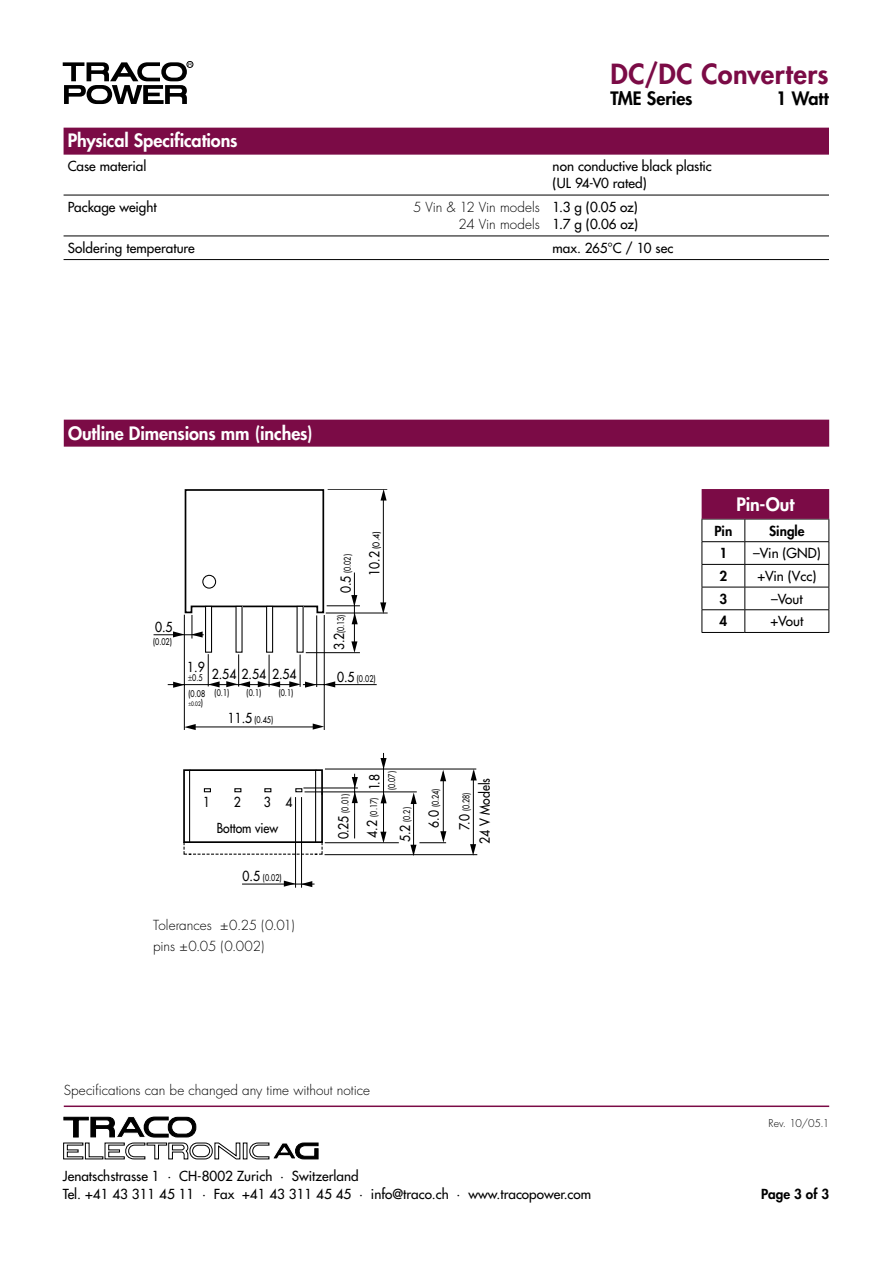
<style>
.page{position:relative;width:893px;height:1263px;background:#fff}
.page>*{position:absolute;margin:0;border:0;box-sizing:border-box;transform-origin:0 0}
.t1{font:800 27px "Futura";letter-spacing:.015em;color:#7b0b46}
.t2{font:800 18px "Futura";letter-spacing:-.01em;color:#fff}
.t3{font:800 18px "Futura";letter-spacing:-.005em;color:#000}
.t4{font:13.5px/18px "Futura";color:#000}
.t5{font:300 13.5px/17.2px "Futura";color:#000;text-align:right}
.t6{font:13.5px "Futura";color:#000;scale:.9 1}
.t7{font:800 13.5px "Futura";color:#000}
.t8{font:300 10.5px "Futura";letter-spacing:-.005em;color:#000}
.t9{font:9px "Futura";color:#000;scale:.8 1}
.t10{font:9px "Futura";color:#000}
.t11{font:6px "Futura";color:#000;scale:.8 1}
.s1{font-weight:400}
.s2{font-size:13.5px}
.s3{font-size:9px}
.s4{font-size:8.7px}
</style>
<div class="page">
<div style="left:187px;top:61px;width:6px;height:7px;border:1px solid #000;border-radius:50%"></div>
<svg style="left:63px;top:62px;width:129px;height:42px"></svg>
<hr style="left:64px;top:1105px;width:765px;height:2px;background:#7b0b46">
<svg style="left:63px;top:1116px;width:256px;height:44px"></svg>
<div style="left:64px;top:128px;width:765px;height:27px;background:#7b0b46"></div>
<hr style="left:64px;top:195px;width:765px;height:1px;background:#000">
<hr style="left:64px;top:236px;width:765px;height:1px;background:#000">
<hr style="left:64px;top:259px;width:765px;height:1px;background:#000">
<div style="left:64px;top:420px;width:765px;height:27px;background:#7b0b46"></div>
<hr style="left:154px;top:634px;width:50px;height:1px;background:#000">
<hr style="left:305px;top:792px;width:112px;height:1px;background:#000">
<hr style="left:325px;top:769px;width:151px;height:1px;background:#000">
<hr style="left:327px;top:605px;width:33px;height:1px;background:#000">
<hr style="left:354px;top:774px;width:1px;height:64px;background:#000">
<hr style="left:295px;top:797px;width:1px;height:91px;background:#000">
<hr style="left:301px;top:797px;width:1px;height:91px;background:#000">
<hr style="left:242px;top:884px;width:73px;height:1px;background:#000">
<svg style="left:470px;top:844px;width:6px;height:12px"></svg>
<svg style="left:440px;top:770px;width:6px;height:11px"></svg>
<hr style="left:326px;top:613px;width:62px;height:1px;background:#000">
<hr style="left:328px;top:489px;width:59px;height:1px;background:#000">
<svg style="left:380px;top:602px;width:6px;height:12px"></svg>
<svg style="left:380px;top:489px;width:7px;height:11px"></svg>
<hr style="left:383px;top:494px;width:1px;height:110px;background:#000">
<hr style="left:354px;top:572px;width:1px;height:75px;background:#000">
<svg style="left:351px;top:595px;width:6px;height:11px"></svg>
<hr style="left:303px;top:684px;width:74px;height:1px;background:#000">
<hr style="left:168px;top:684px;width:130px;height:1px;background:#000">
<hr style="left:306px;top:652px;width:54px;height:1px;background:#000">
<svg style="left:352px;top:613px;width:6px;height:11px"></svg>
<svg style="left:351px;top:641px;width:6px;height:12px"></svg>
<svg style="left:284px;top:880px;width:11px;height:7px"></svg>
<svg style="left:301px;top:881px;width:11px;height:6px"></svg>
<hr style="left:325px;top:854px;width:152px;height:1px;background:#000">
<hr style="left:473px;top:771px;width:1px;height:76px;background:#000">
<svg style="left:471px;top:769px;width:6px;height:11px"></svg>
<hr style="left:443px;top:772px;width:1px;height:67px;background:#000">
<hr style="left:413px;top:798px;width:1px;height:47px;background:#000">
<svg style="left:411px;top:792px;width:6px;height:12px"></svg>
<svg style="left:410px;top:831px;width:36px;height:25px"></svg>
<hr style="left:383px;top:753px;width:1px;height:81px;background:#000">
<svg style="left:381px;top:792px;width:6px;height:11px"></svg>
<svg style="left:380px;top:832px;width:6px;height:10px"></svg>
<svg style="left:380px;top:758px;width:7px;height:11px"></svg>
<hr style="left:303px;top:788px;width:55px;height:1px;background:#000">
<svg style="left:352px;top:777px;width:6px;height:26px"></svg>
<hr style="left:325px;top:842px;width:74px;height:1px;background:#000">
<hr style="left:702px;top:519px;width:43px;height:1px;background:#000">
<hr style="left:745px;top:519px;width:84px;height:1px;background:#000">
<hr style="left:702px;top:541px;width:43px;height:1px;background:#000">
<hr style="left:745px;top:541px;width:84px;height:1px;background:#000">
<hr style="left:702px;top:564px;width:43px;height:1px;background:#000">
<hr style="left:745px;top:564px;width:84px;height:1px;background:#000">
<hr style="left:702px;top:587px;width:43px;height:1px;background:#000">
<hr style="left:745px;top:587px;width:84px;height:1px;background:#000">
<hr style="left:702px;top:609px;width:43px;height:1px;background:#000">
<svg style="left:702px;top:519px;width:1px;height:113px"></svg>
<hr style="left:745px;top:609px;width:84px;height:1px;background:#000">
<svg style="left:744px;top:519px;width:1px;height:113px"></svg>
<svg style="left:829px;top:519px;width:1px;height:113px"></svg>
<hr style="left:702px;top:632px;width:43px;height:1px;background:#000">
<hr style="left:745px;top:632px;width:84px;height:1px;background:#000">
<div style="left:702px;top:489px;width:127px;height:30px;background:#7b0b46"></div>
<svg style="left:173px;top:489px;width:162px;height:366px"></svg>
<h1 class="t1" style="left:610px;top:57px;width:220px">DC/DC Converters</h1>
<h2 class="t3" style="left:610px;top:87px;width:129px">TME Series 1</h2>
<h2 class="t3" style="left:792px;top:87px;width:38px">Watt</h2>
<h2 class="t2" style="left:68px;top:129px;width:171px">Physical Specifications</h2>
<p class="t4" style="left:68px;top:157px;width:80px">Case material</p>
<p class="t4" style="left:553px;top:158px;width:161px;line-height:17.2px">non conductive black plastic (UL 94-V0 rated)</p>
<p class="t4" style="left:68px;top:198px;width:90px">Package weight</p>
<p class="t5" style="left:413px;top:199px;width:226px">5 Vin &amp; 12 Vin models <span class="s1">1.3 g (0.05 oz)<br></span>24 Vin models <span class="s1">1.7 g (0.06 oz)</span></p>
<p class="t4" style="left:68px;top:239px;width:128px">Soldering temperature</p>
<p class="t4" style="left:553px;top:239px;width:122px">max. 265°C / 10 sec</p>
<h2 class="t2" style="left:68px;top:421px;width:246px">Outline Dimensions mm (inches)</h2>
<p class="t6" style="left:155px;top:619px;width:21px">0.5</p>
<p class="t9" style="left:153px;top:636px;width:25px">(0.02)</p>
<p class="t6" style="left:187px;top:658px;width:21px">1.9</p>
<p class="t6" style="left:212px;top:666px;width:96px">2.54 2.54 2.54</p>
<p class="t9" style="left:228px;top:714px;width:58px"><span class="s2">11.5</span> (0.45)</p>
<p class="t9" style="left:192px;top:672px;width:15px">0.5</p>
<p class="t9" style="left:189px;top:687px;width:52px">(0.08 (0.1)</p>
<p class="t9" style="left:247px;top:687px;width:20px">(0.1)</p>
<p class="t9" style="left:279px;top:687px;width:20px">(0.1)</p>
<p class="t11" style="left:191px;top:700px;width:16px">0.02<span class="s3">)</span></p>
<p class="t9" style="left:342px;top:593px;width:50px;rotate:-90deg"><span class="s2">0.5</span> (0.02)</p>
<p class="t9" style="left:335px;top:650px;width:45px;rotate:-90deg"><span class="s2">3.2</span>(0.13)</p>
<p class="t10" style="left:371px;top:576px;width:46px;rotate:-90deg"><span class="s2">10.2</span> (0.4)</p>
<p class="t9" style="left:337px;top:673px;width:50px"><span class="s2">0.5</span> (0.02)</p>
<p class="t9" style="left:386px;top:790px;width:25px;rotate:-90deg">(0.07)</p>
<p class="t6" style="left:366px;top:790px;width:19px;rotate:-90deg">1.8</p>
<p class="t6" style="left:264px;top:794px;width:34px">3 4</p>
<p class="t9" style="left:430px;top:828px;width:51px;rotate:-90deg"><span class="s2">6.0</span> <span class="s4">(</span>0.24)</p>
<p class="t6" style="left:476px;top:844px;width:75px;rotate:-90deg">24 V Models</p>
<p class="t9" style="left:461px;top:830px;width:48px;rotate:-90deg"><span class="s2">7.0</span> (0.28)</p>
<p class="t9" style="left:340px;top:839px;width:58px;rotate:-90deg"><span class="s2">0.25</span> (0.01)</p>
<p class="t6" style="left:203px;top:794px;width:9px">1</p>
<p class="t6" style="left:234px;top:794px;width:9px">2</p>
<p class="t9" style="left:368px;top:838px;width:51px;rotate:-90deg"><span class="s2">4.2</span> (0.17)</p>
<p class="t9" style="left:401px;top:842px;width:45px;rotate:-90deg"><span class="s2">5.2</span> (0.2)</p>
<p class="t6" style="left:217px;top:819px;width:70px">Bottom view</p>
<p class="t9" style="left:243px;top:872px;width:50px"><span class="s2">0.5</span> (0.02)</p>
<p class="t5" style="left:153px;top:915px;width:143px;line-height:20.2px;text-align:left">Tolerances ±0.25 (0.01) pins ±0.05 (0.002)</p>
<p class="t5" style="left:64px;top:1082px;width:308px">Specifications can be changed any time without notice</p>
<p class="t4" style="left:63px;top:1167px;width:530px">Jenatschstrasse 1 · CH-8002 Zurich · Switzerland<br>Tel. +41 43 311 45 11 · Fax +41 43 311 45 45 · info@traco.ch · www.tracopower.com</p>
<h2 class="t2" style="left:736px;top:493px;width:59px">Pin-Out</h2>
<p class="t7" style="left:714px;top:522px;width:19px">Pin</p>
<p class="t7" style="left:769px;top:522px;width:37px">Single</p>
<p class="t7" style="left:719px;top:545px;width:5px">1</p>
<p class="t4" style="left:753px;top:544px;width:69px">–Vin (GND)</p>
<p class="t7" style="left:719px;top:567px;width:9px">2</p>
<p class="t4" style="left:757px;top:567px;width:60px">+Vin (Vcc)</p>
<p class="t7" style="left:719px;top:590px;width:9px">3</p>
<p class="t4" style="left:771px;top:590px;width:33px">–Vout</p>
<p class="t7" style="left:719px;top:613px;width:9px">4</p>
<p class="t4" style="left:770px;top:612px;width:34px">+Vout</p>
<p class="t8" style="left:769px;top:1116px;width:62px">Rev. 10/05.1</p>
<p class="t7" style="left:761px;top:1186px;width:70px">Page of 3</p>
</div>
